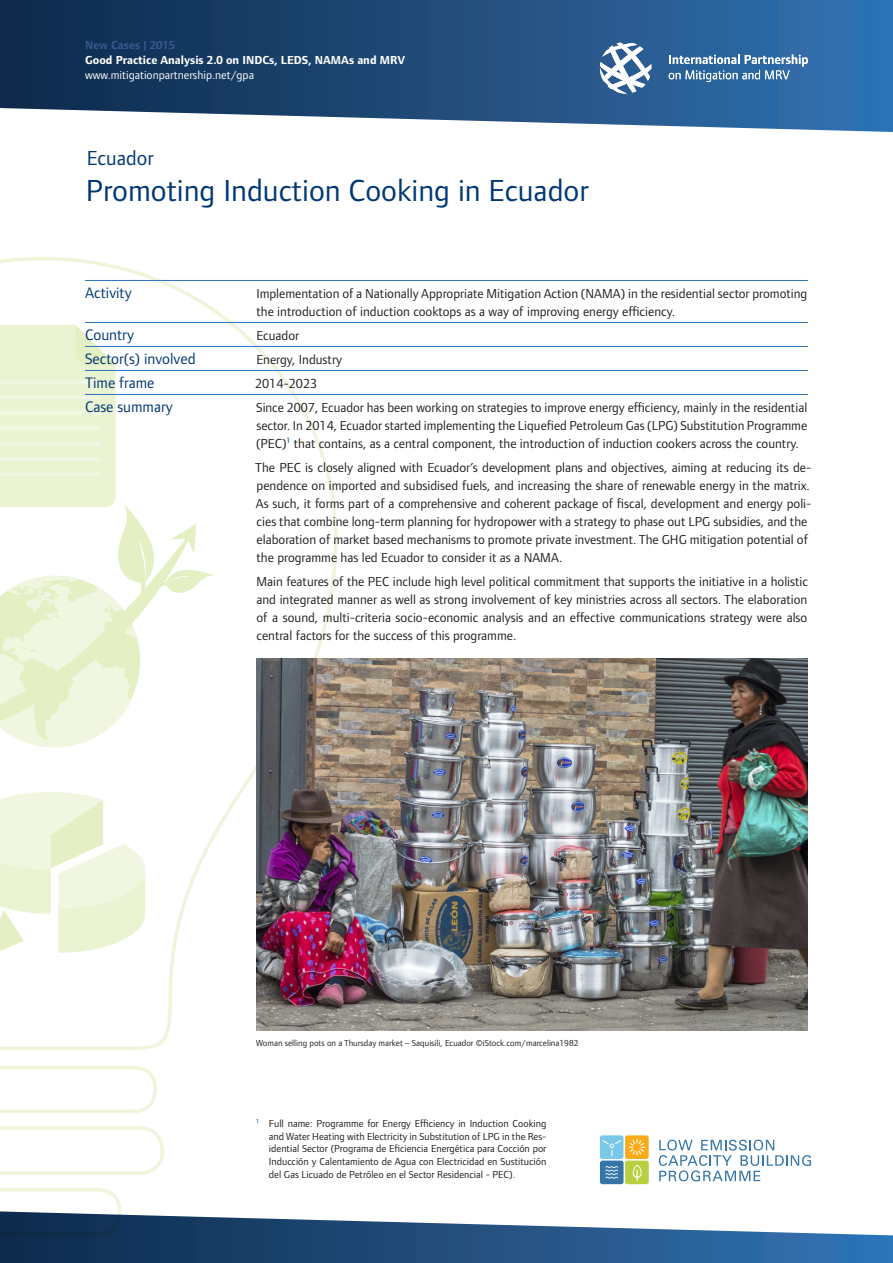
<style>
.page{position:relative;width:893px;height:1263px;background:#fff}
.page>*{position:absolute;margin:0;border:0;box-sizing:border-box;transform-origin:0 0}
.t1{font:31.5px "Foundry Form Sans";color:#013874}
.t2{font:21px "Foundry Form Sans";color:#013874}
.t3{font:15.75px/24px "Foundry Form Sans";color:#013874}
.t4{font:13.5px/18px "Foundry Form Sans";color:#231f20}
.t5{font:700 12px "Foundry Form Sans";color:#fff}
.t6{font:12px "Foundry Form Sans";color:#fff}
.t7{font:700 12px "Foundry Form Sans";color:#37578e}
.t8{font:10.5px/12.8px "Foundry Form Sans";color:#231f20;text-align:justify}
.t9{font:9px "Foundry Form Sans";color:#231f20}
</style>
<div class="page">
<svg style="left:0;top:0;width:893px;height:132px;background:#355e89"></svg>
<svg style="left:0;top:1214px;width:893px;height:49px"></svg>
<svg style="left:0;top:257px;width:337px;height:793px"></svg>
<svg style="left:0;top:1126px;width:164px;height:49px"></svg>
<svg style="left:0;top:1188px;width:121px;height:47px"></svg>
<svg style="left:0;top:1066px;width:157px;height:47px"></svg>
<svg style="left:0;top:325px;width:116px;height:178px;background:#eaf3d3"></svg>
<hr style="left:0;top:472px;width:100px;height:4px;background:#f0f6e0">
<hr style="left:0;top:457px;width:100px;height:4px;background:#f0f6e0">
<div style="left:0;top:441px;width:101px;height:5px;background:#f0f6e0"></div>
<hr style="left:0;top:426px;width:101px;height:4px;background:#f0f6e0">
<hr style="left:0;top:411px;width:101px;height:4px;background:#f0f6e0">
<hr style="left:0;top:395px;width:101px;height:4px;background:#f0f6e0">
<hr style="left:0;top:380px;width:101px;height:4px;background:#f0f6e0">
<svg style="left:0;top:503px;width:215px;height:251px"></svg>
<svg style="left:0;top:792px;width:146px;height:165px"></svg>
<svg style="left:659px;top:1139px;width:152px;height:42px"></svg>
<svg style="left:600px;top:1135px;width:49px;height:49px;background:#a8ba8f"></svg>
<svg style="left:600px;top:43px;width:51px;height:51px"></svg>
<svg style="left:669px;top:54px;width:139px;height:28px;background:#608cb7"></svg>
<hr style="left:85px;top:280px;width:723px;height:1px;background:#2e76bc">
<hr style="left:85px;top:322px;width:723px;height:1px;background:#2e76bc">
<hr style="left:85px;top:346px;width:723px;height:1px;background:#2e76bc">
<hr style="left:85px;top:370px;width:723px;height:1px;background:#2e76bc">
<hr style="left:85px;top:394px;width:723px;height:1px;background:#2e76bc">
<img style="left:256px;top:658px;width:552px;height:372px">
<p class="t7" style="left:85px;top:38px;width:92px">New Cases | 2015</p>
<p class="t5" style="left:85px;top:53px;width:321px">Good Practice Analysis 2.0 on INDCs, LEDS, NAMAs and MRV</p>
<p class="t6" style="left:85px;top:68px;width:170px">www.mitigationpartnership.net/gpa</p>
<h2 class="t2" style="left:87px;top:145px;width:68px">Ecuador</h2>
<h1 class="t1" style="left:86px;top:171px;width:504px">Promoting Induction Cooking in Ecuador</h1>
<p class="t3" style="left:85px;top:280px;width:48px">Activity</p>
<p class="t3" style="left:85px;top:322px;width:112px">Country<br>Sector(s) involved<br>Time frame<br>Case summary</p>
<p class="t4" style="left:256px;top:284px;width:552px">Implementation of a Nationally Appropriate Mitigation Action (NAMA) in the residential sector promoting the introduction of induction cooktops as a way of improving energy efficiency.</p>
<p class="t4" style="left:255px;top:323px;width:554px;line-height:24px">Ecuador<br>Energy, Industry<br>2014-2023<br>Since 2007, Ecuador has been working on strategies to improve energy efficiency, mainly in the residential</p>
<p class="t4" style="left:256px;top:416px;width:553px">sector. In 2014, Ecuador started implementing the Liquefied Petroleum Gas (LPG) Substitution Programme (PEC)<sup>1</sup> that contains, as a central component, the introduction of induction cookers across the country.</p>
<p class="t4" style="left:255px;top:458px;width:558px">The PEC is closely aligned with Ecuador’s development plans and objectives, aiming at reducing its de&shy;pendence on imported and subsidised fuels, and increasing the share of renewable energy in the matrix.<br>As such, it forms part of a comprehensive and coherent package of fiscal, development and energy poli&shy;cies that combine long-term planning for hydropower with a strategy to phase out LPG subsidies, and the elaboration of market based mechanisms to promote private investment. The GHG mitigation potential of the programme has led Ecuador to consider it as a NAMA.</p>
<p class="t4" style="left:256px;top:572px;width:553px;text-align:justify">Main features of the PEC include high level political commitment that supports the initiative in a holistic and integrated manner as well as strong involvement of key ministries across all sectors. The elaboration of a sound, multi-criteria socio-economic analysis and an effective communications strategy were also central factors for the success of this programme.</p>
<p class="t9" style="left:256px;top:1037px;width:324px">Woman selling pots on a Thursday market – Saquisili, Ecuador ©iStock.com/marcelina1982</p>
<p class="t8" style="left:269px;top:1117px;width:279px;text-indent:-13px"><sup>1</sup> Full name: Programme for Energy Efficiency in Induction Cooking and Water Heating with Electricity in Substitution of LPG in the Res&shy;idential Sector (Programa de Eficiencia Energética para Cocción por Inducción y Calentamiento de Agua con Electricidad en Sustitución del Gas Licuado de Petróleo en el Sector Residencial - PEC).</p>
</div>
